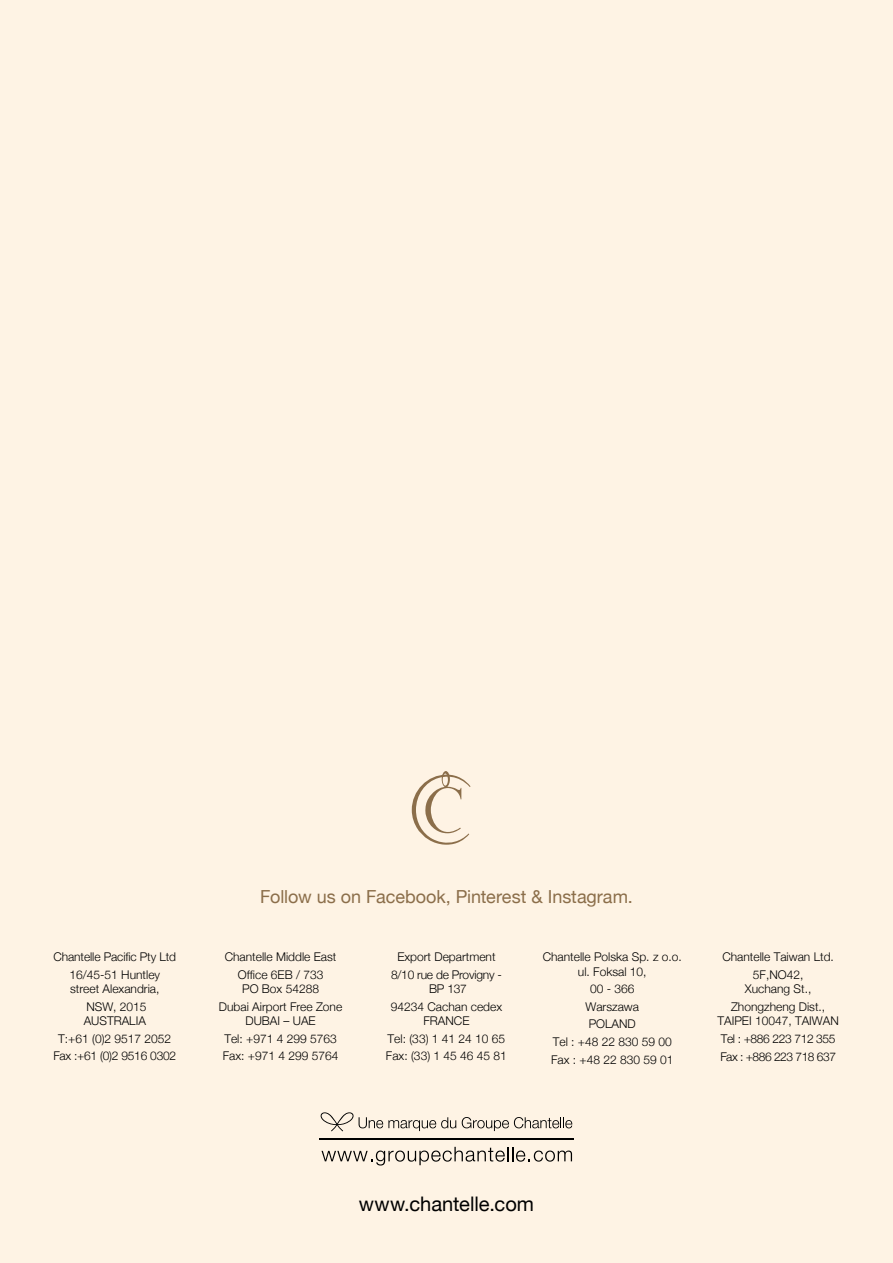
<style>
.page{position:relative;width:893px;height:1263px;background:#fef3e4}
.page>*{position:absolute;margin:0;border:0;box-sizing:border-box;transform-origin:0 0}
.t1{font:20.1px "Helvetica Neue";color:#000}
.t2{font:18px "Helvetica Neue";color:#8b6e4a}
.t3{font:300 12px/17.5px "Helvetica Neue";color:#000;text-align:center}
.t4{font:300 12px/17.5px "Helvetica Neue";letter-spacing:-.03em;color:#000}
</style>
<div class="page">
<svg style="left:412px;top:771px;width:58px;height:74px"></svg>
<svg style="left:321px;top:1147px;width:251px;height:18px"></svg>
<svg style="left:462px;top:1117px;width:110px;height:14px"></svg>
<svg style="left:320px;top:1112px;width:136px;height:19px"></svg>
<hr style="left:319px;top:1139px;width:255px;height:1px;background:#000">
<p class="t3" style="left:54px;top:948px;width:124px">Chantelle Pacific Pty Ltd<br>16/45-51 Huntley</p>
<p class="t3" style="left:70px;top:980px;width:91px">street Alexandria,<br>NSW, 2015</p>
<p class="t3" style="left:53px;top:1012px;width:124px">AUSTRALIA<br>T:+61 (0)2 9517 2052<br>Fax :+61 (0)2 9516 0302</p>
<h2 class="t2" style="left:260px;top:886px;width:374px">Follow us on Facebook, Pinterest &amp; Instagram.</h2>
<p class="t3" style="left:225px;top:948px;width:113px">Chantelle Middle East<br>Office 6EB / 733</p>
<p class="t3" style="left:219px;top:980px;width:125px">PO Box 54288<br>Dubai Airport Free Zone</p>
<p class="t3" style="left:223px;top:1012px;width:117px">DUBAI – UAE<br>Tel: +971 4 299 5763<br>Fax: +971 4 299 5764</p>
<p class="t3" style="left:391px;top:948px;width:112px">Export Department<br>8/10 rue de Provigny -</p>
<p class="t3" style="left:391px;top:980px;width:113px">BP 137<br>94234 Cachan cedex</p>
<p class="t3" style="left:386px;top:1012px;width:122px">FRANCE<br>Tel: (33) 1 41 24 10 65<br>Fax: (33) 1 45 46 45 81</p>
<p class="t3" style="left:543px;top:949px;width:141px;line-height:14.4px">Chantelle Polska Sp. z o.o. ul. Foksal 10,</p>
<p class="t3" style="left:551px;top:980px;width:124px">00 - 366<br>Warszawa<br>POLAND<br>Tel : +48 22 830 59 00<br>Fax : +48 22 830 59 01</p>
<p class="t3" style="left:722px;top:948px;width:113px">Chantelle Taiwan Ltd.<br>5F,NO42,</p>
<p class="t3" style="left:731px;top:980px;width:96px">Xuchang St.,<br>Zhongzheng Dist.,</p>
<p class="t4" style="left:717px;top:1012px;width:123px">TAIPEI 10047, TAIWAN<br>Tel : +886 223 712 355<br>Fax : +886 223 718 637</p>
<h1 class="t1" style="left:359px;top:1192px;width:177px">www.chantelle.com</h1>
</div>
